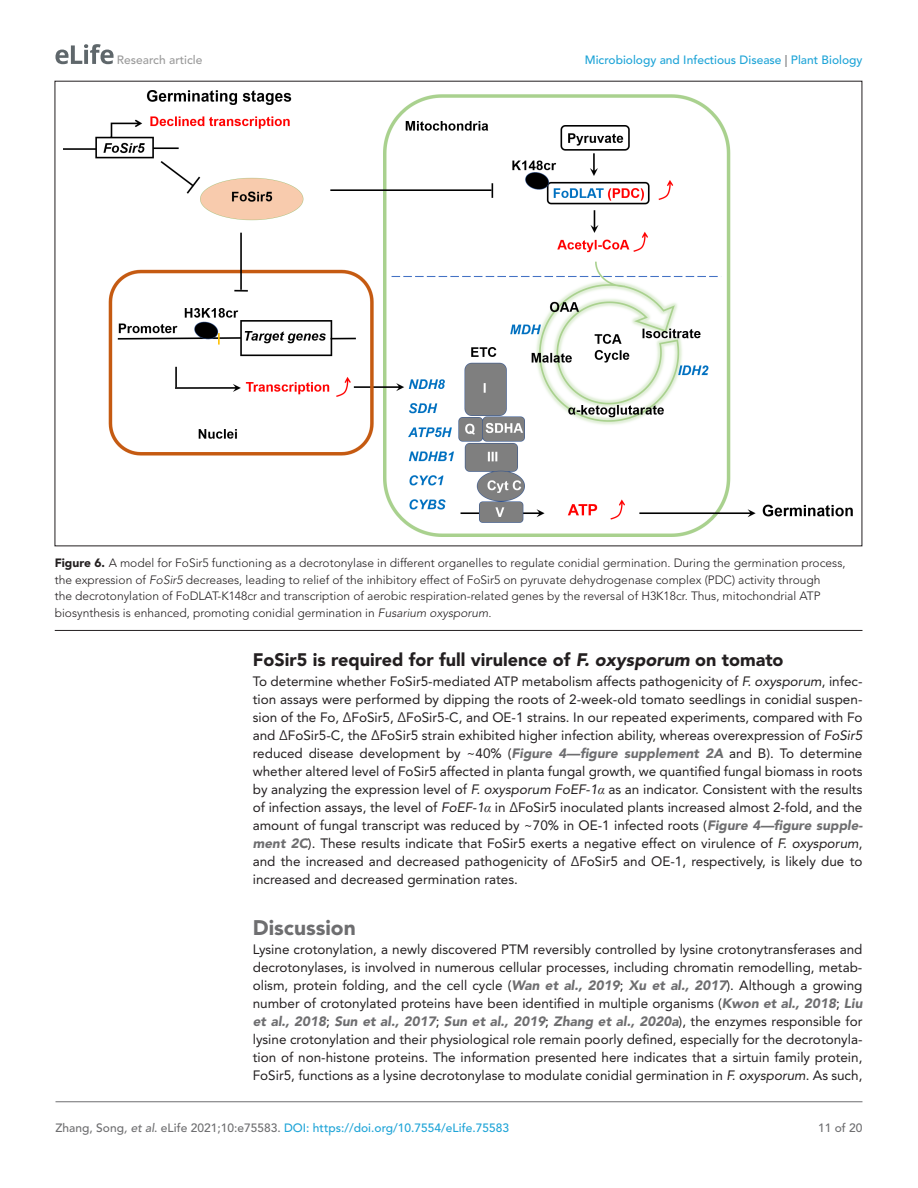
<style>
.page{position:relative;width:918px;height:1188px;background:#fff}
.page>*{position:absolute;margin:0;border:0;box-sizing:border-box;transform-origin:0 0}
.t1{font:900 21px "Avenir LT Std";color:#6e6e70}
.t2{font:900 18px "Avenir LT Std";color:#231f20}
.t3{font:13.5px/18px "Avenir LT Std";color:#231f20;text-align:justify}
.t4{font:300 12px/16.5px "Avenir LT Std";color:#231f20}
.t5{font:500 12px "Avenir LT Std";color:#1ea4d7}
.t6{font:500 12px "Avenir LT Std";color:#9a9a9a}
.t7{font:500 12px "Avenir LT Std";color:#6e6e70}
.s1{color:#6e6e70}
.s2{font-weight:900}
.s3{font-style:italic}
.s4{font-weight:900;font-style:italic;color:#6e6e70}
.s5{font-family:"Times New Roman";font-style:italic}
.s6{font-style:italic;color:#6e6e70}
</style>
<div class="page">
<svg style="left:55px;top:44px;width:59px;height:20px"></svg>
<hr style="left:56px;top:1101px;width:806px;height:1px;background:#6e6e70">
<hr style="left:55px;top:630px;width:807px;height:1px;background:#231f20">
<img style="left:64px;top:90px;width:789px;height:447px">
<p class="t6" style="left:117px;top:53px;width:87px">Research article</p>
<p class="t5" style="left:585px;top:53px;width:279px">Microbiology and Infectious Disease <span class="s1">|</span> Plant Biology</p>
<p class="t4" style="left:55px;top:555px;width:792px"><span class="s2">Figure 6.</span> A model for FoSir5 functioning as a decrotonylase in different organelles to regulate conidial germination. During the germination process, the expression of <span class="s3">FoSir5</span> decreases, leading to relief of the inhibitory effect of FoSir5 on pyruvate dehydrogenase complex (PDC) activity through<br>the decrotonylation of FoDLAT-K148cr and transcription of aerobic respiration-related genes by the reversal of H3K18cr. Thus, mitochondrial ATP biosynthesis is enhanced, promoting conidial germination in <span class="s3">Fusarium oxysporum</span>.</p>
<h2 class="t2" style="left:253px;top:649px;width:532px">FoSir5 is required for full virulence of <span class="s3">F. oxysporum</span> on tomato</h2>
<p class="t3" style="left:253px;top:672px;width:611px">To determine whether FoSir5-mediated ATP metabolism affects pathogenicity of <span class="s3">F. oxysporum</span>, infec&shy;tion assays were performed by dipping the roots of 2-week-old tomato seedlings in conidial suspen&shy;sion of the Fo, ΔFoSir5, ΔFoSir5-C, and OE-1 strains. In our repeated experiments, compared with Fo and ΔFoSir5-C, the ΔFoSir5 strain exhibited higher infection ability, whereas overexpression of <span class="s3">FoSir5 </span>reduced disease development by ~40% (<span class="s4">Figure 4—figure supplement 2A</span> and B). To determine whether altered level of FoSir5 affected in planta fungal growth, we quantified fungal biomass in roots by analyzing the expression level of <span class="s3">F. oxysporum FoEF-1</span><span class="s5">α</span> as an indicator. Consistent with the results of infection assays, the level of <span class="s3">FoEF-1</span><span class="s5">α</span> in ΔFoSir5 inoculated plants increased almost 2-fold, and the amount of fungal transcript was reduced by ~70% in OE-1 infected roots (<span class="s4">Figure 4—figure supple&shy;ment 2C</span>). These results indicate that FoSir5 exerts a negative effect on virulence of <span class="s3">F. oxysporum</span>, and the increased and decreased pathogenicity of ΔFoSir5 and OE-1, respectively, is likely due to increased and decreased germination rates.</p>
<h1 class="t1" style="left:253px;top:915px;width:105px">Discussion</h1>
<p class="t3" style="left:253px;top:941px;width:611px">Lysine crotonylation, a newly discovered PTM reversibly controlled by lysine crotonytransferases and decrotonylases, is involved in numerous cellular processes, including chromatin remodelling, metab&shy;olism, protein folding, and the cell cycle (<span class="s4">Wan et al., 2019</span>; <span class="s4">Xu et al., 2017</span>). Although a growing number of crotonylated proteins have been identified in multiple organisms (<span class="s4">Kwon et al., 2018</span>; <span class="s4">Liu et al., 2018</span>; <span class="s4">Sun et al., 2017</span>; <span class="s4">Sun et al., 2019</span>; <span class="s4">Zhang et al., 2020a</span>), the enzymes responsible for lysine crotonylation and their physiological role remain poorly defined, especially for the decrotonyla&shy;tion of non-histone proteins. The information presented here indicates that a sirtuin family protein, FoSir5, functions as a lysine decrotonylase to modulate conidial germination in <span class="s3">F. oxysporum</span>. As such,</p>
<p class="t5" style="left:56px;top:1121px;width:455px"><span class="s1">Zhang, Song</span><span class="s6">, et al</span><span class="s1">. eLife 2021;10:e75583.</span> DOI: https://doi.org/10.7554/eLife.75583</p>
<p class="t7" style="left:818px;top:1121px;width:46px">11 of 20</p>
</div>
